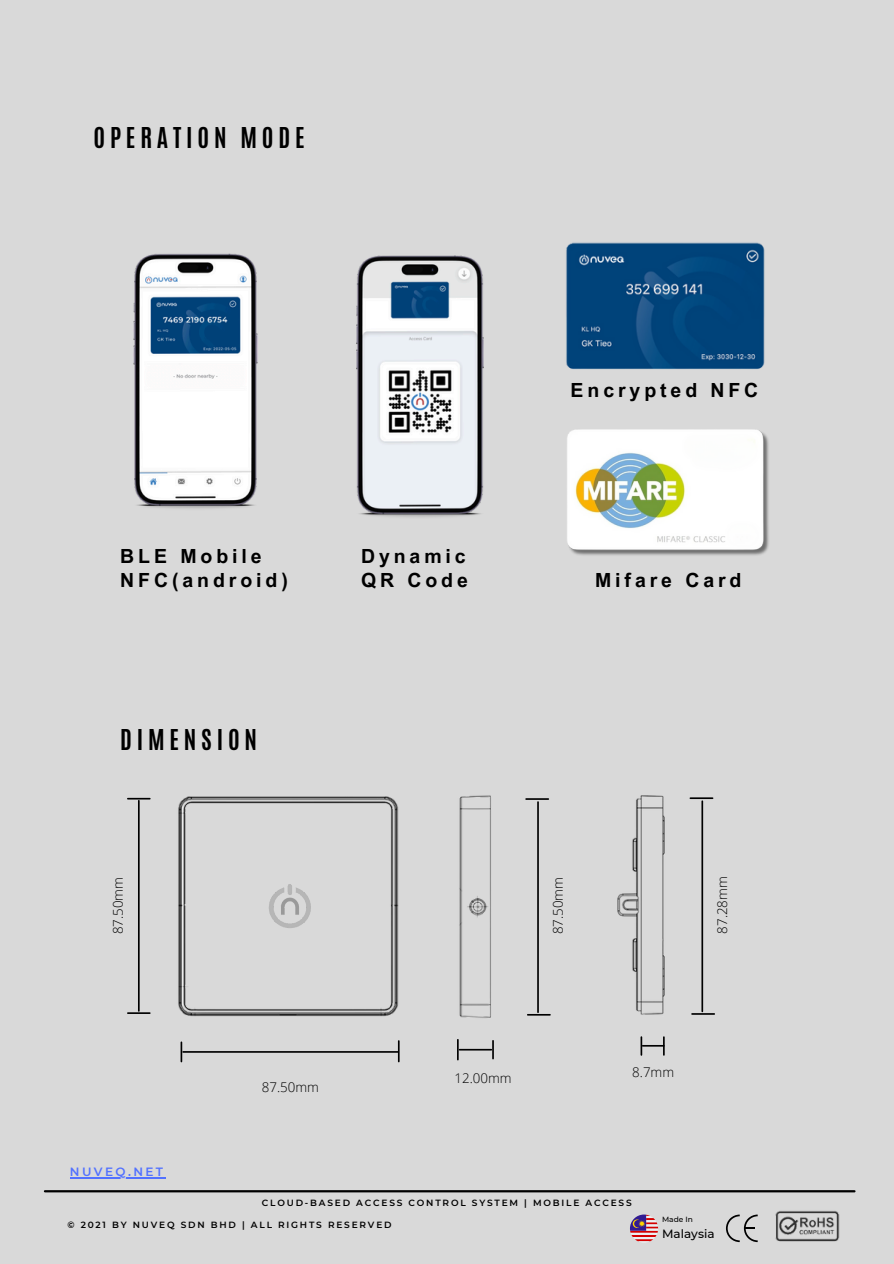
<style>
.page{position:relative;width:894px;height:1264px;background:#fff}
.page>*{position:absolute;margin:0;border:0;box-sizing:border-box;transform-origin:0 0}
.t1{font:700 24px "Antonio";letter-spacing:.2em;color:#000}
.t2{font:700 19.5px/24.8px "Arial MT Pro";letter-spacing:.2em;color:#000}
.t3{font:300 13.35px "Open Sans";color:#000}
.t4{font:600 12px "Montserrat";letter-spacing:.2em;color:#5271ff}
.t5{font:500 12px "Montserrat";color:#000}
.t6{font:600 9px "Montserrat";letter-spacing:.2em;color:#000}
.t7{font:500 7.5px "Montserrat";color:#000}
</style>
<div class="page">
<div style="left:0;top:0;width:893px;height:1263px;background:#d9d9d9"></div>
<hr style="left:45px;top:1190px;width:809px;height:2px;background:#000">
<svg style="left:630px;top:1214px;width:28px;height:28px"></svg>
<img style="left:775px;top:1211px;width:64px;height:31px">
<svg style="left:726px;top:1214px;width:31px;height:28px"></svg>
<img style="left:459px;top:255px;width:25px;height:261px">
<img style="left:566px;top:242px;width:199px;height:128px">
<hr style="left:183px;top:1051px;width:215px;height:1px;background:#000">
<hr style="left:138px;top:800px;width:2px;height:210px;background:#000">
<svg style="left:128px;top:1012px;width:22px;height:1px"></svg>
<hr style="left:128px;top:797px;width:22px;height:2px;background:#000">
<svg style="left:180px;top:1042px;width:2px;height:19px"></svg>
<svg style="left:398px;top:1040px;width:1px;height:21px"></svg>
<hr style="left:537px;top:802px;width:1px;height:210px;background:#000">
<svg style="left:526px;top:798px;width:22px;height:1px"></svg>
<hr style="left:527px;top:1013px;width:23px;height:2px;background:#000">
<hr style="left:459px;top:1048px;width:32px;height:2px;background:#000">
<svg style="left:457px;top:1039px;width:1px;height:20px"></svg>
<svg style="left:492px;top:1040px;width:1px;height:18px"></svg>
<img style="left:459px;top:795px;width:32px;height:223px">
<img style="left:178px;top:796px;width:221px;height:221px">
<img style="left:259px;top:876px;width:62px;height:61px">
<img style="left:617px;top:795px;width:48px;height:220px">
<hr style="left:701px;top:801px;width:2px;height:210px;background:#000">
<hr style="left:690px;top:797px;width:22px;height:2px;background:#000">
<svg style="left:691px;top:1013px;width:23px;height:1px"></svg>
<hr style="left:642px;top:1044px;width:21px;height:2px;background:#000">
<svg style="left:640px;top:1037px;width:2px;height:17px"></svg>
<svg style="left:662px;top:1037px;width:2px;height:17px"></svg>
<hr style="left:70px;top:1177px;width:95px;height:1px;background:#5271ff">
<img style="left:133px;top:253px;width:326px;height:264px">
<img style="left:567px;top:429px;width:202px;height:127px">
<p class="t1" style="left:94px;top:120px;width:212px">OPERATION MODE</p>
<p class="t2" style="left:570px;top:380px;width:189px">Encrypted NFC</p>
<p class="t2" style="left:120px;top:546px;width:169px">BLE Mobile<br>NFC(android)</p>
<h3 class="t2" style="left:361px;top:546px;width:108px">Dynamic<br>QR Code</h3>
<h3 class="t2" style="left:595px;top:570px;width:148px">Mifare Card</h3>
<h3 class="t1" style="left:120px;top:723px;width:138px">DIMENSION</h3>
<p class="t3" style="left:108px;top:934px;width:59px;rotate:-90deg">87.50mm</p>
<p class="t3" style="left:548px;top:934px;width:59px;rotate:-90deg">87.50mm</p>
<h1 class="t4" style="left:70px;top:1164px;width:95px">NUVEQ.NET</h1>
<h2 class="t3" style="left:262px;top:1078px;width:59px">87.50mm</h2>
<p class="t3" style="left:454px;top:1068px;width:59px">12.00mm</p>
<h2 class="t3" style="left:712px;top:933px;width:59px;rotate:-90deg">87.28mm</h2>
<h2 class="t3" style="left:632px;top:1062px;width:43px">8.7mm</h2>
<h2 class="t6" style="left:262px;top:1197px;width:371px">CLOUD-BASED ACCESS CONTROL SYSTEM | MOBILE ACCESS</h2>
<h3 class="t6" style="left:67px;top:1219px;width:325px">© 2021 BY NUVEQ SDN BHD | ALL RIGHTS RESERVED</h3>
<p class="t7" style="left:662px;top:1214px;width:32px">Made In</p>
<p class="t5" style="left:662px;top:1226px;width:54px">Malaysia</p>
</div>
